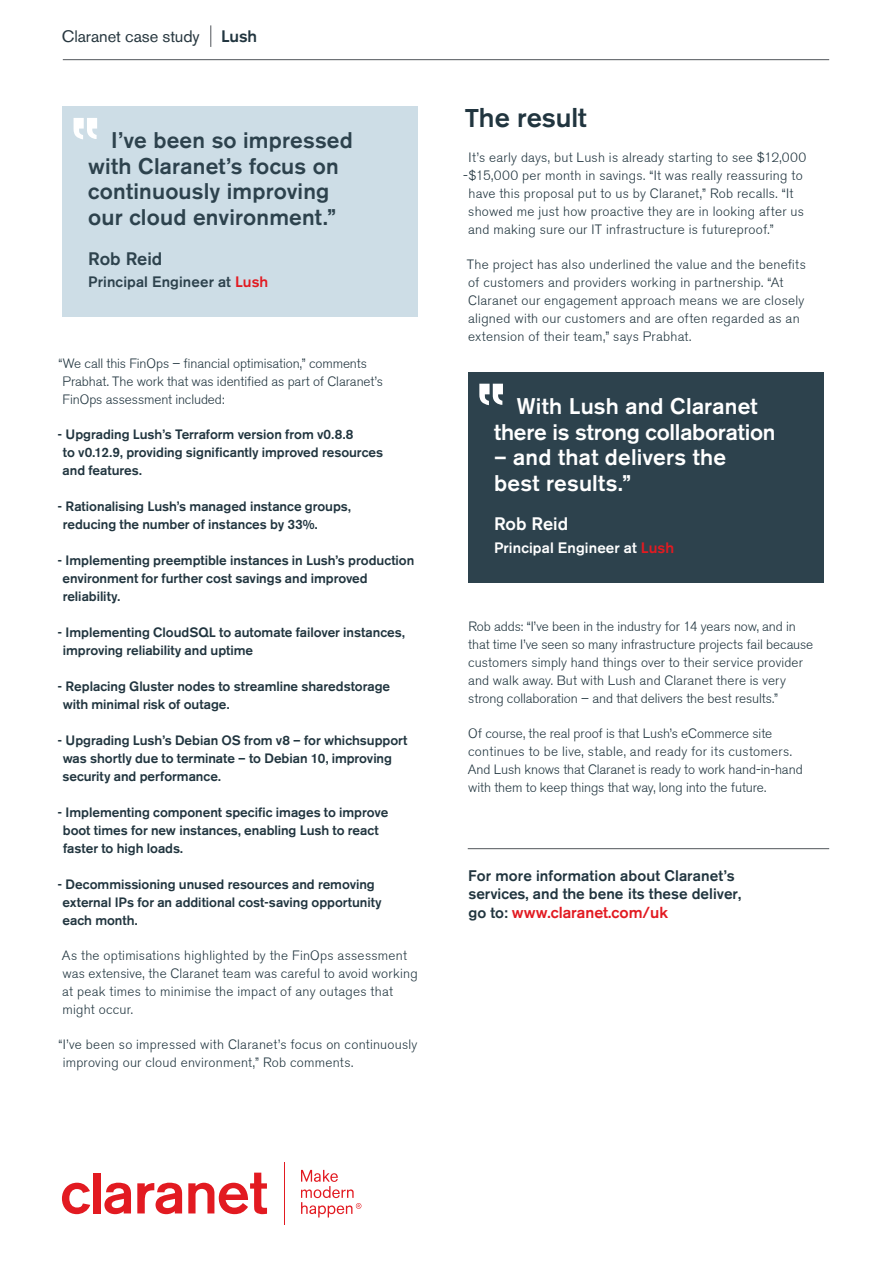
<style>
.page{position:relative;width:893px;height:1263px;background:#fff}
.page>*{position:absolute;margin:0;border:0;box-sizing:border-box;transform-origin:0 0}
.Text_Para{font:500 27px "Akzidenz Grotesk BQ";color:#21353f}
.Text{font:500 22.5px/25.5px "Akzidenz Grotesk BQ";letter-spacing:.01em;color:#2d424d}
.Text-2{font:500 22.5px/25.5px "Akzidenz Grotesk BQ";letter-spacing:.005em;color:#fff;text-align:center}
.Text-3{font:500 18px "Akzidenz Grotesk BQ";color:#2d424d}
.Text-4{font:500 18px "Akzidenz Grotesk BQ";color:#fff}
.Text_intro{font:16.5px "Akzidenz Grotesk BQ";letter-spacing:-.005em;color:#27373f}
.Text_intro-2{font:500 16.5px "Akzidenz Grotesk BQ";color:#21353f}
.Text-5{font:500 15.9px "Akzidenz Grotesk BQ";color:#e21a21}
.Text-6{font:500 15.15px/18.3px "Akzidenz Grotesk BQ";color:#21353f}
.Text-7{font:500 15px "Akzidenz Grotesk BQ";letter-spacing:.01em;color:#2d424d}
.Text-8{font:500 15px "Akzidenz Grotesk BQ";letter-spacing:.01em;color:#fff}
.Text_Para-2{font:300 13.5px/18px "Akzidenz Grotesk BQ";letter-spacing:.015em;color:#21353f}
.Text_Para-3{font:500 13.5px/18px "Akzidenz Grotesk BQ";letter-spacing:-.005em;color:#21353f}
.Text_Para-4{font:300 13.5px/18px "Akzidenz Grotesk BQ";letter-spacing:-.005em;color:#21353f}
.s1{color:#e21a21}
.s2{font-size:25.5px}
.s3{font-size:15.15px;color:#21353f}
</style>
<div class="page">
<hr style="left:284px;top:1162px;width:1px;height:63px;background:#e21a21">
<svg style="left:301px;top:1170px;width:60px;height:47px"></svg>
<svg style="left:62px;top:1183px;width:28px;height:31px"></svg>
<div style="left:93px;top:1172px;width:7px;height:41px;background:#e21a21"></div>
<svg style="left:104px;top:1183px;width:27px;height:31px"></svg>
<svg style="left:137px;top:1183px;width:45px;height:31px"></svg>
<svg style="left:188px;top:1172px;width:79px;height:42px"></svg>
<svg style="left:210px;top:25px;width:1px;height:22px"></svg>
<hr style="left:63px;top:59px;width:766px;height:1px;background:#50555a">
<hr style="left:468px;top:848px;width:361px;height:1px;background:#50555a">
<div style="left:62px;top:106px;width:355px;height:211px;background:#cddde6"></div>
<svg style="left:74px;top:118px;width:23px;height:21px"></svg>
<div style="left:468px;top:372px;width:355px;height:210px;background:#2d424d"></div>
<svg style="left:479px;top:384px;width:24px;height:21px"></svg>
<p class="Text_intro" style="left:62px;top:27px;width:139px">Claranet case study</p>
<p class="Text_intro-2" style="left:221px;top:27px;width:37px">Lush</p>
<p class="Text" style="left:88px;top:128px;width:266px;text-indent:23px">I’ve been so impressed with Claranet’s focus on continuously improving our cloud environment.”</p>
<p class="Text-3" style="left:88px;top:247px;width:76px">Rob Reid</p>
<p class="Text-7" style="left:88px;top:273px;width:182px">Principal Engineer at <span class="s1">Lush</span></p>
<p class="Text_Para-4" style="left:63px;top:355px;width:322px;text-indent:-4px">“We call this FinOps – financial optimisation,” comments<br>Prabhat. The work that was identified as part of Claranet’s<br>FinOps assessment included:</p>
<p class="Text_Para-3" style="left:63px;top:425px;width:322px;text-indent:-5px">- Upgrading Lush’s Terraform version from v0.8.8<br>to v0.12.9, providing significantly improved resources and features.</p>
<p class="Text_Para-3" style="left:63px;top:497px;width:290px;text-indent:-5px">- Rationalising Lush’s managed instance groups, reducing the number of instances by 33%.</p>
<p class="Text_Para-3" style="left:62px;top:551px;width:353px;text-indent:-5px">- Implementing preemptible instances in Lush’s production environment for further cost savings and improved reliability.</p>
<p class="Text_Para-3" style="left:63px;top:623px;width:344px;text-indent:-5px">- Implementing CloudSQL to automate failover instances, improving reliability and uptime</p>
<p class="Text_Para-3" style="left:63px;top:677px;width:329px;text-indent:-5px">- Replacing Gluster nodes to streamline sharedstorage with minimal risk of outage.</p>
<p class="Text_Para-3" style="left:62px;top:731px;width:347px;text-indent:-5px">- Upgrading Lush’s Debian OS from v8 – for whichsupport was shortly due to terminate – to Debian 10, improving security and performance.</p>
<p class="Text_Para-3" style="left:63px;top:803px;width:327px;text-indent:-5px">- Implementing component specific images to improve boot times for new instances, enabling Lush to react faster to high loads.</p>
<p class="Text_Para-3" style="left:62px;top:875px;width:321px;text-indent:-5px">- Decommissioning unused resources and removing external IPs for an additional cost-saving opportunity each month.</p>
<p class="Text_Para-2" style="left:62px;top:947px;width:357px">As the optimisations highlighted by the FinOps assessment was extensive, the Claranet team was careful to avoid working at peak times to minimise the impact of any outages that might occur.</p>
<p class="Text_Para-2" style="left:63px;top:1036px;width:356px;text-indent:-4px">“I’ve been so impressed with Claranet’s focus on continuously improving our cloud environment,” Rob comments.</p>
<p class="Text_Para" style="left:465px;top:101px;width:123px"><span class="s2">T</span>he result</p>
<p class="Text_Para-2" style="left:469px;top:149px;width:339px">It’s early days, but Lush is already starting to see $12,000</p>
<p class="Text_Para-2" style="left:463px;top:167px;width:341px">-$15,000 per month in savings. “It was really reassuring to</p>
<p class="Text_Para-2" style="left:468px;top:185px;width:326px">have this proposal put to us by Claranet,” Rob recalls. “It</p>
<p class="Text_Para-2" style="left:468px;top:203px;width:337px">showed me just how proactive they are in looking after us</p>
<p class="Text_Para-2" style="left:468px;top:220px;width:307px">and making sure our IT infrastructure is futureproof.”</p>
<p class="Text_Para-2" style="left:467px;top:256px;width:340px">The project has also underlined the value and the benefits of customers and providers working in partnership. “At Claranet our engagement approach means we are closely aligned with our customers and are often regarded as an extension of their team,” says Prabhat.</p>
<p class="Text-2" style="left:494px;top:393px;width:283px">With Lush and Claranet there is strong collaboration</p>
<p class="Text-2" style="left:494px;top:444px;width:234px;text-align:left">– and that delivers the best results.”</p>
<p class="Text-4" style="left:494px;top:513px;width:76px">Rob Reid</p>
<p class="Text-8" style="left:494px;top:538px;width:182px">Principal Engineer at <span class="s1">Lush</span></p>
<p class="Text_Para-2" style="left:468px;top:618px;width:347px">Rob adds: “I’ve been in the industry for 14 years now, and in that time I’ve seen so many infrastructure projects fail because customers simply hand things over to their service provider and walk away. But with Lush and Claranet there is very strong collaboration – and that delivers the best results.”</p>
<p class="Text_Para-4" style="left:468px;top:725px;width:336px">Of course, the real proof is that Lush’s eCommerce site continues to be live, stable, and ready for its customers.<br>And Lush knows that Claranet is ready to work hand-in-hand with them to keep things that way, long into the future.</p>
<p class="Text-6" style="left:468px;top:866px;width:274px">For more information about Claranet’s services, and the bene its these deliver,</p>
<p class="Text-5" style="left:468px;top:903px;width:201px"><span class="s3">go to:</span> www.claranet.com/uk</p>
</div>
